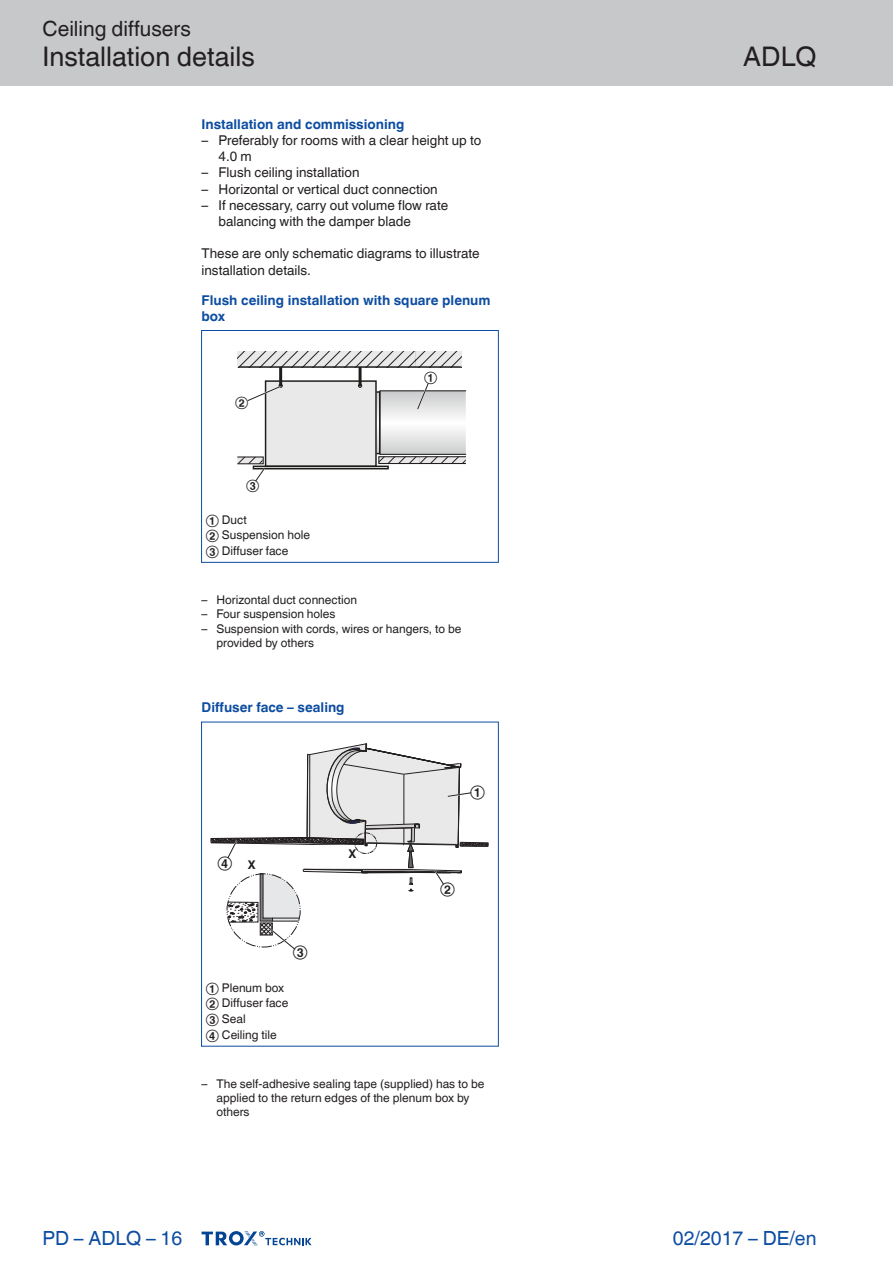
<style>
.page{position:relative;width:893px;height:1263px;background:#fff}
.page>*{position:absolute;margin:0;border:0;box-sizing:border-box;transform-origin:0 0}
.t1{font:27px "TROX Helvetica";color:#231f20}
.t2{font:21px "TROX Helvetica";color:#231f20}
.t3{font:19.5px "TROX Helvetica";color:#0d4da1}
.t4{font:13.5px/16.2px "TROX Helvetica";color:#231f20}
.t5{font:700 13.5px/16.2px "TROX Helvetica";color:#0d4da1}
.t6{font:13.5px "TROX Helvetica";color:#1d1d1b}
.t7{font:12px/15.8px "TROX Helvetica";color:#231f20}
.t8{font:12px "TROX Helvetica";color:#1d1d1b}
.t9{font:700 12px "TROX Helvetica";color:#1d1d1b}
</style>
<div class="page">
<div style="left:0;top:0;width:893px;height:85px;background:#c7c8ca"></div>
<svg style="left:202px;top:1231px;width:110px;height:15px"></svg>
<svg style="left:381px;top:392px;width:83px;height:61px"></svg>
<div style="left:266px;top:381px;width:110px;height:85px;background:#e9e9e9"></div>
<svg style="left:237px;top:351px;width:225px;height:16px;background:#cecdcd"></svg>
<svg style="left:380px;top:458px;width:84px;height:4px"></svg>
<svg style="left:239px;top:458px;width:23px;height:4px"></svg>
<hr style="left:239px;top:366px;width:221px;height:2px;background:#1d1d1b">
<div style="left:265px;top:380px;width:112px;height:87px;border:1px solid #1d1d1b"></div>
<div style="left:379px;top:390px;width:87px;height:65px;border:1px solid #1d1d1b"></div>
<hr style="left:279px;top:367px;width:3px;height:19px;background:#1d1d1b">
<hr style="left:359px;top:367px;width:3px;height:19px;background:#1d1d1b">
<div style="left:378px;top:456px;width:88px;height:8px;border:1px solid #231f20"></div>
<div style="left:237px;top:456px;width:27px;height:8px;border:1px solid #231f20"></div>
<svg style="left:252px;top:465px;width:137px;height:17px"></svg>
<svg style="left:247px;top:384px;width:36px;height:18px"></svg>
<svg style="left:416px;top:383px;width:14px;height:28px"></svg>
<hr style="left:201px;top:330px;width:1px;height:233px;background:#0d4da1">
<hr style="left:498px;top:330px;width:1px;height:233px;background:#0d4da1">
<hr style="left:201px;top:330px;width:297px;height:1px;background:#0d4da1">
<hr style="left:201px;top:562px;width:297px;height:1px;background:#0d4da1">
<svg style="left:210px;top:743px;width:279px;height:207px"></svg>
<hr style="left:201px;top:722px;width:1px;height:324px;background:#0d4da1">
<hr style="left:498px;top:722px;width:1px;height:324px;background:#0d4da1">
<hr style="left:201px;top:722px;width:297px;height:1px;background:#0d4da1">
<hr style="left:201px;top:1046px;width:297px;height:1px;background:#0d4da1">
<h2 class="t2" style="left:43px;top:17px;width:150px">Ceiling diffusers</h2>
<h1 class="t1" style="left:43px;top:41px;width:214px">Installation details</h1>
<p class="t5" style="left:202px;top:116px;width:204px">Installation and commissioning</p>
<p class="t4" style="left:219px;top:132px;width:264px;text-indent:-17px">– Preferably for rooms with a clear height up to<br>4.0 m</p>
<p class="t4" style="left:202px;top:165px;width:159px">– Flush ceiling installation</p>
<p class="t4" style="left:202px;top:181px;width:238px">– Horizontal or vertical duct connection</p>
<p class="t4" style="left:219px;top:197px;width:231px;text-indent:-17px">– If necessary, carry out volume flow rate balancing with the damper blade</p>
<p class="t4" style="left:202px;top:246px;width:280px">These are only schematic diagrams to illustrate installation details.</p>
<p class="t5" style="left:202px;top:292px;width:291px">Flush ceiling installation with square plenum box</p>
<p class="t8" style="left:235px;top:394px;width:15px">②</p>
<p class="t8" style="left:246px;top:478px;width:15px">③</p>
<p class="t7" style="left:206px;top:511px;width:106px">① Duct<br>② Suspension hole<br>③ Diffuser face</p>
<p class="t8" style="left:424px;top:370px;width:15px">①</p>
<p class="t7" style="left:202px;top:592px;width:157px">– Horizontal duct connection</p>
<p class="t7" style="left:202px;top:606px;width:135px">– Four suspension holes</p>
<p class="t7" style="left:216px;top:621px;width:247px;line-height:14.4px;text-indent:-15px">– Suspension with cords, wires or hangers, to be provided by others</p>
<p class="t5" style="left:202px;top:700px;width:145px">Diffuser face – sealing</p>
<p class="t6" style="left:217px;top:855px;width:16px">④</p>
<p class="t9" style="left:248px;top:858px;width:9px">X</p>
<p class="t6" style="left:293px;top:944px;width:16px">③</p>
<p class="t7" style="left:206px;top:979px;width:84px">① Plenum box<br>② Diffuser face<br>③ Seal<br>④ Ceiling tile</p>
<p class="t9" style="left:349px;top:847px;width:9px">X</p>
<p class="t6" style="left:470px;top:783px;width:16px">①</p>
<p class="t6" style="left:440px;top:881px;width:16px">②</p>
<p class="t7" style="left:216px;top:1076px;width:270px;line-height:14.4px;text-indent:-15px">– The self-adhesive sealing tape (supplied) has to be applied to the return edges of the plenum box by others</p>
<h3 class="t3" style="left:43px;top:1227px;width:141px">PD – ADLQ – 16</h3>
<h1 class="t1" style="left:743px;top:41px;width:75px">ADLQ</h1>
<h3 class="t3" style="left:673px;top:1227px;width:145px">02/2017 – DE/en</h3>
</div>
